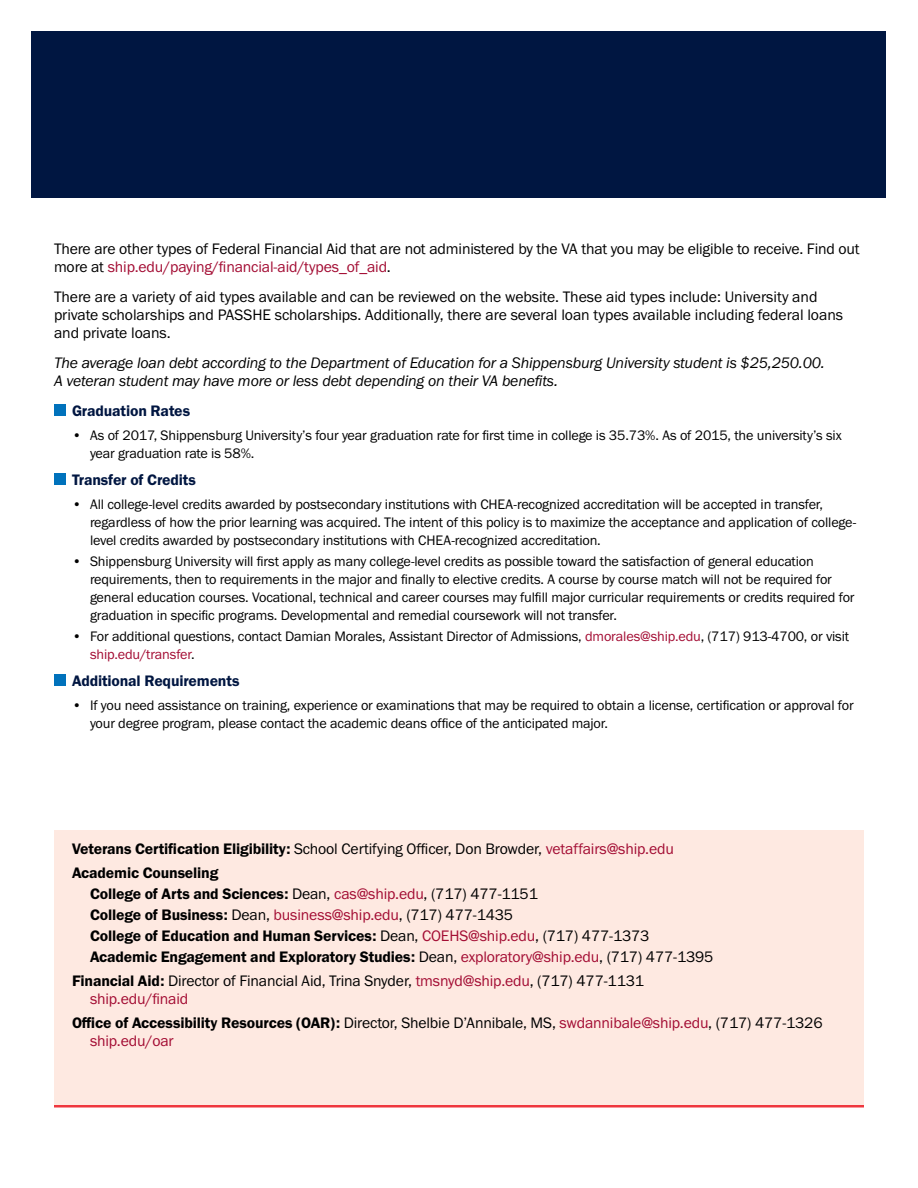
<style>
.page{position:relative;width:918px;height:1188px;background:#fff}
.page>*{position:absolute;margin:0;border:0;box-sizing:border-box;transform-origin:0 0}
.main_text{font:15.75px/18px "Franklin Gothic URW Boo";letter-spacing:-.01em;color:#000}
.main_text-2{font:15.75px "Franklin Gothic URW Dem";letter-spacing:-.01em;color:#000}
.main_text-3{font:15.75px/18px "Franklin Gothic URW Boo Ita";letter-spacing:-.01em;color:#000}
.Paragraph_Style_1{font:15.75px "Franklin Gothic URW Dem";letter-spacing:-.01em;color:#001641}
.t1{font:14.25px/18px "Franklin Gothic URW Boo";letter-spacing:-.01em;color:#000}
.s1{color:#a30c33}
.s2{font-family:"Franklin Gothic URW Dem"}
.s3{font-family:"Franklin Gothic URW Boo"}
.s4{font-family:"Franklin Gothic URW Boo";color:#a30c33}
</style>
<div class="page">
<hr style="left:54px;top:1105px;width:810px;height:3px;background:#ef373e">
<div style="left:32px;top:32px;width:854px;height:166px;background:#001641"></div>
<div style="left:54px;top:404px;width:11px;height:12px;background:#0072bc"></div>
<div style="left:54px;top:473px;width:11px;height:12px;background:#0072bc"></div>
<div style="left:54px;top:674px;width:11px;height:12px;background:#0072bc"></div>
<div style="left:54px;top:830px;width:810px;height:275px;background:#fee9e1"></div>
<p class="main_text" style="left:54px;top:239px;width:807px">There are other types of Federal Financial Aid that are not administered by the VA that you may be eligible to receive. Find out more at <span class="s1">ship.edu/paying/financial-aid/types_of_aid</span>.</p>
<p class="main_text" style="left:54px;top:287px;width:791px">There are a variety of aid types available and can be reviewed on the website. These aid types include: University and private scholarships and PASSHE scholarships. Additionally, there are several loan types available including federal loans and private loans.</p>
<p class="main_text-3" style="left:54px;top:353px;width:772px">The average loan debt according to the Department of Education for a Shippensburg University student is $25,250.00.<br>A veteran student may have more or less debt depending on their VA benefits.</p>
<p class="Paragraph_Style_1" style="left:72px;top:401px;width:120px">Graduation Rates</p>
<p class="t1" style="left:90px;top:425px;width:753px;text-indent:-18px">• As of 2017, Shippensburg University’s four year graduation rate for first time in college is 35.73%. As of 2015, the university’s six year graduation rate is 58%.</p>
<p class="Paragraph_Style_1" style="left:72px;top:470px;width:126px">Transfer of Credits</p>
<p class="t1" style="left:90px;top:494px;width:768px;text-indent:-18px">• All college-level credits awarded by postsecondary institutions with CHEA-recognized accreditation will be accepted in transfer, regardless of how the prior learning was acquired. The intent of this policy is to maximize the acceptance and application of college&shy;level credits awarded by postsecondary institutions with CHEA-recognized accreditation.</p>
<p class="t1" style="left:90px;top:551px;width:766px;text-indent:-18px">• Shippensburg University will first apply as many college-level credits as possible toward the satisfaction of general education requirements, then to requirements in the major and finally to elective credits. A course by course match will not be required for general education courses. Vocational, technical and career courses may fulfill major curricular requirements or credits required for graduation in specific programs. Developmental and remedial coursework will not transfer.</p>
<p class="t1" style="left:90px;top:626px;width:761px;text-indent:-18px">• For additional questions, contact Damian Morales, Assistant Director of Admissions, <span class="s1">dmorales@ship.edu</span>, (717) 913-4700, or visit <span class="s1">ship.edu/transfer</span>.</p>
<p class="Paragraph_Style_1" style="left:72px;top:671px;width:169px">Additional Requirements</p>
<p class="t1" style="left:90px;top:695px;width:765px;text-indent:-18px">• If you need assistance on training, experience or examinations that may be required to obtain a license, certification or approval for your degree program, please contact the academic deans office of the anticipated major.</p>
<p class="main_text" style="left:72px;top:840px;width:603px"><span class="s2">Veterans Certification Eligibility:</span> School Certifying Officer, Don Browder, <span class="s1">vetaffairs@ship.edu</span></p>
<p class="main_text-2" style="left:72px;top:863px;width:148px">Academic Counseling</p>
<p class="main_text-2" style="left:90px;top:884px;width:449px">College of Arts and Sciences: <span class="s3">Dean,</span> <span class="s4">cas@ship.edu</span><span class="s3">, (717) 477-1151</span></p>
<p class="main_text" style="left:90px;top:906px;width:425px"><span class="s2">College of Business:</span> Dean, <span class="s1">business@ship.edu</span>, (717) 477-1435</p>
<p class="main_text-2" style="left:90px;top:926px;width:561px">College of Education and Human Services: <span class="s3">Dean,</span> <span class="s4">COEHS@ship.edu</span><span class="s3">, (717) 477-1373</span></p>
<p class="main_text-2" style="left:90px;top:947px;width:625px">Academic Engagement and Exploratory Studies: <span class="s3">Dean,</span> <span class="s4">exploratory@ship.edu</span><span class="s3">, (717) 477-1395</span></p>
<p class="main_text" style="left:90px;top:972px;width:556px;text-indent:-18px"><span class="s2">Financial Aid:</span> Director of Financial Aid, Trina Snyder, <span class="s1">tmsnyd@ship.edu</span>, (717) 477-1131 <span class="s1">ship.edu/finaid</span></p>
<p class="main_text" style="left:90px;top:1014px;width:734px;text-indent:-18px"><span class="s2">Office of Accessibility Resources (OAR):</span> Director, Shelbie D’Annibale, MS, <span class="s1">swdannibale@ship.edu</span>, (717) 477-1326 <span class="s1">ship.edu/oar</span></p>
</div>
